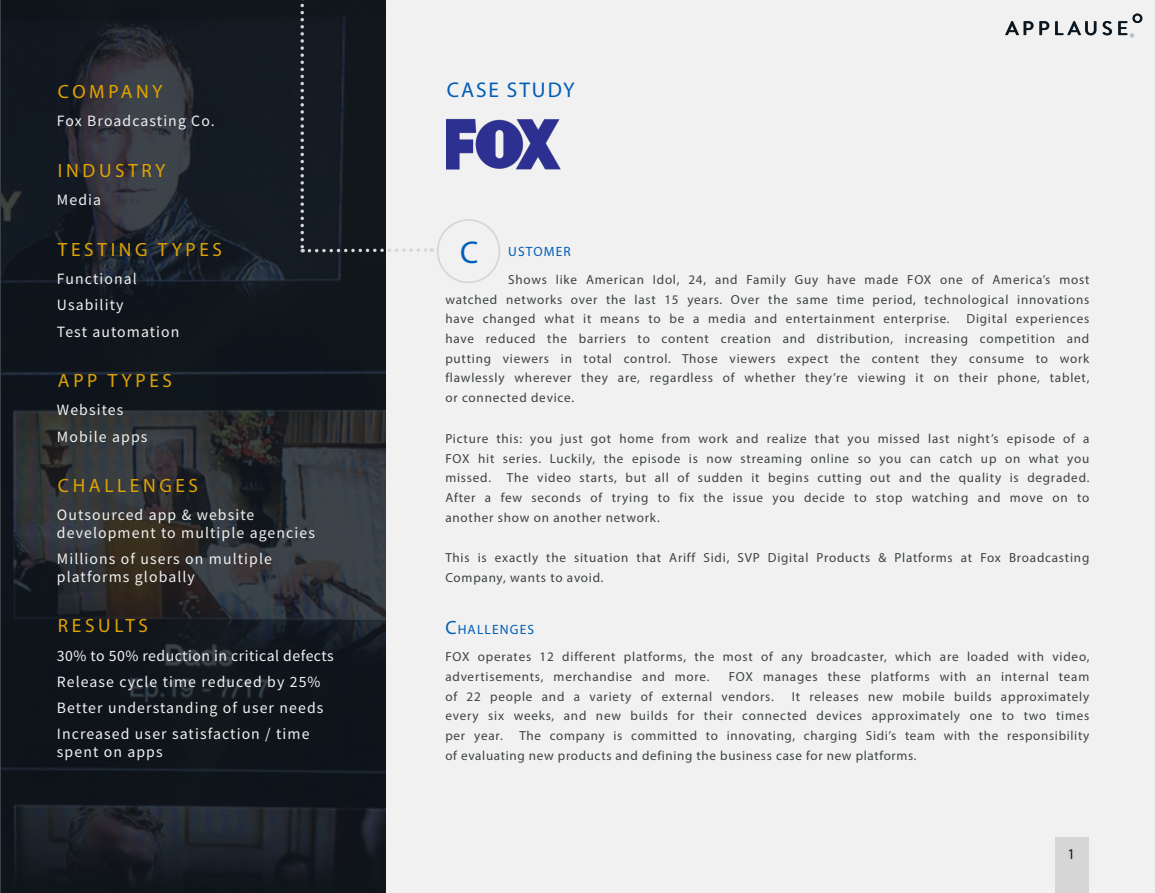
<style>
.page{position:relative;width:1155px;height:893px;background:#fff}
.page>*{position:absolute;margin:0;border:0;box-sizing:border-box;transform-origin:0 0}
.First_Word{font:31.5px "Myriad Pro";color:#005eb8}
.t1{font:21.35px "Myriad Pro";letter-spacing:.09em;color:#005eb8}
.Stat_Header{font:19.25px "Myriad Pro";letter-spacing:.19em;color:#e1a300}
.Stat{font:15.75px/17.5px "Source Sans Pro";letter-spacing:.07em;color:#f1f1f1}
.Stat-2{font:15.75px "Source Sans Pro";letter-spacing:.03em;color:#f1f1f1}
.t2{font:14.88px "Myriad Pro";color:#101820}
.Section_Header{font:13.47px "Myriad Pro";letter-spacing:.085em;color:#005eb8}
.Case_Study{font:13.12px/19.7px "Myriad Pro";letter-spacing:.06em;color:#3d4244;text-align:justify}
.s1{font-size:19.25px}
</style>
<div class="page">
<div style="left:0;top:0;width:1155px;height:892px;background:#f1f1f1"></div>
<div style="left:1055px;top:837px;width:34px;height:55px;background:#d6d6d6"></div>
<svg style="left:0;top:0;width:386px;height:892px;background:#1b2127"></svg>
<svg style="left:1005px;top:21px;width:44px;height:14px"></svg>
<svg style="left:1055px;top:21px;width:57px;height:14px"></svg>
<svg style="left:1118px;top:14px;width:24px;height:24px"></svg>
<svg style="left:300px;top:0;width:132px;height:254px"></svg>
<img style="left:446px;top:118px;width:115px;height:52px">
<div style="left:437px;top:219px;width:63px;height:64px;border:2px solid #d6d6d6;border-radius:50%"></div>
<p class="Stat_Header" style="left:58px;top:80px;width:106px">COMPANY</p>
<p class="t1" style="left:447px;top:77px;width:130px">CASE STUDY</p>
<p class="Stat" style="left:57px;top:112px;width:159px">Fox Broadcasting Co.</p>
<p class="Stat_Header" style="left:58px;top:159px;width:109px">INDUSTRY</p>
<p class="Stat" style="left:57px;top:191px;width:46px">Media</p>
<p class="Stat_Header" style="left:58px;top:238px;width:166px">TESTING TYPES</p>
<p class="Stat" style="left:57px;top:270px;width:81px">Functional</p>
<p class="Stat" style="left:57px;top:296px;width:68px">Usability</p>
<p class="Stat" style="left:57px;top:322px;width:124px">Test automation</p>
<p class="Stat_Header" style="left:58px;top:369px;width:116px">APP TYPES</p>
<p class="Stat" style="left:57px;top:401px;width:68px">Websites</p>
<p class="Stat" style="left:57px;top:427px;width:92px">Mobile apps</p>
<p class="Stat_Header" style="left:58px;top:474px;width:142px">CHALLENGES</p>
<p class="Stat" style="left:57px;top:506px;width:260px">Outsourced app &amp; website development to multiple agencies</p>
<p class="Stat" style="left:57px;top:550px;width:217px">Millions of users on multiple platforms globally</p>
<p class="Stat_Header" style="left:58px;top:614px;width:92px">RESULTS</p>
<p class="Stat-2" style="left:57px;top:645px;width:278px">30% to 50% reduction in critical defects</p>
<p class="Stat" style="left:57px;top:672px;width:265px">Release cycle time reduced by 25%</p>
<p class="Stat" style="left:57px;top:699px;width:268px">Better understanding of user needs</p>
<p class="Stat" style="left:57px;top:725px;width:254px">Increased user satisfaction / time spent on apps</p>
<p class="First_Word" style="left:460px;top:233px;width:20px">C</p>
<p class="Section_Header" style="left:508px;top:243px;width:64px">USTOMER</p>
<p class="Case_Study" style="left:445px;top:269px;width:646px;text-indent:63px">Shows like American Idol, 24, and Family Guy have made FOX one of America’s most watched networks over the last 15 years. Over the same time period, technological innovations have changed what it means to be a media and entertainment enterprise.</p>
<p class="Case_Study" style="left:445px;top:309px;width:646px;text-indent:521px">Digital experiences have reduced the barriers to content creation and distribution, increasing competition and putting viewers in total control. Those viewers expect the content they consume to work flawlessly wherever they are, regardless of whether they’re viewing it on their phone, tablet, or connected device.</p>
<p class="Case_Study" style="left:445px;top:428px;width:646px">Picture this: you just got home from work and realize that you missed last night’s episode of a FOX hit series. Luckily, the episode is now streaming online so you can catch up on what you missed. The video starts, but all of sudden it begins cutting out and the quality is degraded.<br>After a few seconds of trying to fix the issue you decide to stop watching and move on to another show on another network.</p>
<p class="Case_Study" style="left:445px;top:548px;width:646px">This is exactly the situation that Ariff Sidi, SVP Digital Products &amp; Platforms at Fox Broadcasting<br>Company, wants to avoid.</p>
<p class="Section_Header" style="left:445px;top:620px;width:90px"><span class="s1">C</span>HALLENGES</p>
<p class="Case_Study" style="left:445px;top:646px;width:646px">FOX operates 12 different platforms, the most of any broadcaster, which are loaded with video, advertisements, merchandise and more.</p>
<p class="Case_Study" style="left:445px;top:666px;width:645px;text-indent:283px">FOX manages these platforms with an internal team of 22 people and a variety of external vendors.</p>
<p class="Case_Study" style="left:445px;top:686px;width:645px;text-indent:346px">It releases new mobile builds approximately every six weeks, and new builds for their connected devices approximately one to two times per year.</p>
<p class="Case_Study" style="left:445px;top:725px;width:645px;text-indent:74px">The company is committed to innovating, charging Sidi’s team with the responsibility of evaluating new products and defining the business case for new platforms.</p>
<p class="t2" style="left:1067px;top:844px;width:9px">1</p>
</div>
